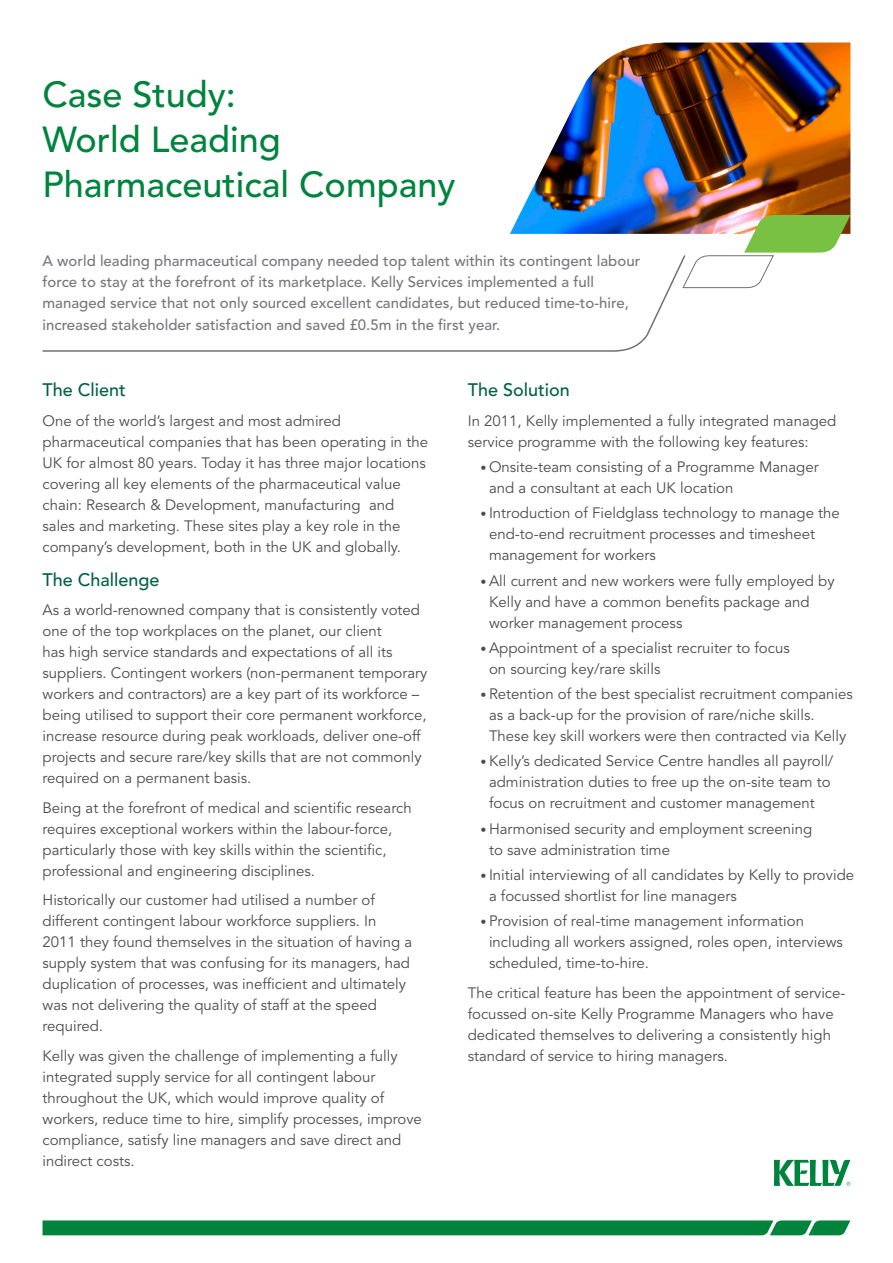
<style>
.page{position:relative;width:893px;height:1263px;background:#fff}
.page>*{position:absolute;margin:0;border:0;box-sizing:border-box;transform-origin:0 0}
.t1{font:500 36px/45px "Avenir LT Std";color:#00843d}
.t2{font:500 18px "Avenir LT Std";color:#006144}
.t3{font:15px/21px "Avenir LT Std";color:#4b4c4d}
.t4{font:500 15px/21px "Avenir LT Std";color:#76787b}
.s1{font-size:12px}
</style>
<div class="page">
<img style="left:510px;top:43px;width:340px;height:191px">
<svg style="left:42px;top:260px;width:640px;height:92px"></svg>
<svg style="left:682px;top:215px;width:168px;height:74px"></svg>
<svg style="left:43px;top:1220px;width:807px;height:15px;background:#0b8945"></svg>
<svg style="left:774px;top:1160px;width:76px;height:26px"></svg>
<p class="t1" style="left:43px;top:73px;width:414px">Case Study:<br>World Leading<br>Pharmaceutical Company</p>
<p class="t4" style="left:43px;top:251px;width:599px">A world leading pharmaceutical company needed top talent within its contingent labour force to stay at the forefront of its marketplace. Kelly Services implemented a full managed service that not only sourced excellent candidates, but reduced time-to-hire, increased stakeholder satisfaction and saved £0.5m in the first year.</p>
<p class="t2" style="left:43px;top:380px;width:85px">The Client</p>
<p class="t3" style="left:43px;top:411px;width:387px">One of the world’s largest and most admired pharmaceutical companies that has been operating in the UK for almost 80 years. Today it has three major locations covering all key elements of the pharmaceutical value chain: Research &amp; Development, manufacturing and sales and marketing. These sites play a key role in the company’s development, both in the UK and globally.</p>
<p class="t2" style="left:43px;top:569px;width:119px">The Challenge</p>
<p class="t3" style="left:43px;top:600px;width:386px">As a world-renowned company that is consistently voted one of the top workplaces on the planet, our client<br>has high service standards and expectations of all its suppliers. Contingent workers (non-permanent temporary workers and contractors) are a key part of its workforce – being utilised to support their core permanent workforce, increase resource during peak workloads, deliver one-off projects and secure rare/key skills that are not commonly required on a permanent basis.</p>
<p class="t3" style="left:43px;top:797px;width:371px">Being at the forefront of medical and scientific research requires exceptional workers within the labour-force, particularly those with key skills within the scientific, professional and engineering disciplines.</p>
<p class="t3" style="left:43px;top:890px;width:371px">Historically our customer had utilised a number of different contingent labour workforce suppliers. In 2011 they found themselves in the situation of having a supply system that was confusing for its managers, had duplication of processes, was inefficient and ultimately was not delivering the quality of staff at the speed required.</p>
<p class="t3" style="left:43px;top:1045px;width:381px">Kelly was given the challenge of implementing a fully integrated supply service for all contingent labour throughout the UK, which would improve quality of workers, reduce time to hire, simplify processes, improve compliance, satisfy line managers and save direct and indirect costs.</p>
<p class="t2" style="left:468px;top:380px;width:104px">The Solution</p>
<p class="t3" style="left:468px;top:411px;width:370px">In 2011, Kelly implemented a fully integrated managed service programme with the following key features:</p>
<p class="t3" style="left:489px;top:457px;width:331px;text-indent:-9px"><span class="s1">•</span> Onsite-team consisting of a Programme Manager and a consultant at each UK location</p>
<p class="t3" style="left:489px;top:503px;width:352px;text-indent:-9px"><span class="s1">•</span> Introduction of Fieldglass technology to manage the end-to-end recruitment processes and timesheet management for workers</p>
<p class="t3" style="left:489px;top:570px;width:347px;text-indent:-9px"><span class="s1">•</span> All current and new workers were fully employed by<br>Kelly and have a common benefits package and worker management process</p>
<p class="t3" style="left:489px;top:638px;width:302px;text-indent:-9px"><span class="s1">•</span> Appointment of a specialist recruiter to focus on sourcing key/rare skills</p>
<p class="t3" style="left:489px;top:684px;width:365px;text-indent:-9px"><span class="s1">•</span> Retention of the best specialist recruitment companies as a back-up for the provision of rare/niche skills.<br>These key skill workers were then contracted via Kelly</p>
<p class="t3" style="left:489px;top:751px;width:346px;text-indent:-9px"><span class="s1">•</span> Kelly’s dedicated Service Centre handles all payroll/ administration duties to free up the on-site team to focus on recruitment and customer management</p>
<p class="t3" style="left:489px;top:818px;width:325px;text-indent:-9px"><span class="s1">•</span> Harmonised security and employment screening to save administration time</p>
<p class="t3" style="left:489px;top:865px;width:367px;text-indent:-9px"><span class="s1">•</span> Initial interviewing of all candidates by Kelly to provide a focussed shortlist for line managers</p>
<p class="t3" style="left:489px;top:911px;width:355px;text-indent:-9px"><span class="s1">•</span> Provision of real-time management information including all workers assigned, roles open, interviews scheduled, time-to-hire.</p>
<p class="t3" style="left:468px;top:982px;width:379px">The critical feature has been the appointment of service&shy;focussed on-site Kelly Programme Managers who have dedicated themselves to delivering a consistently high standard of service to hiring managers.</p>
</div>
